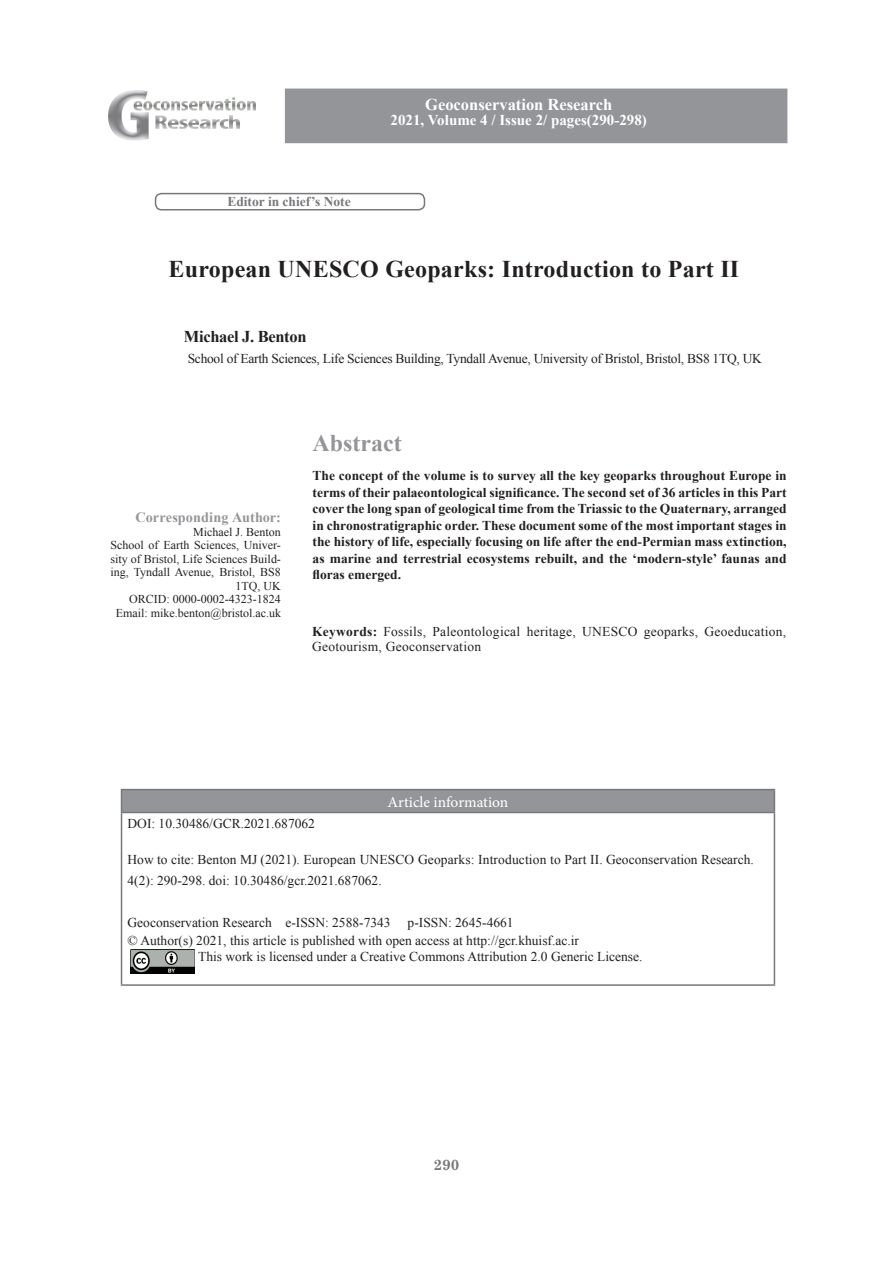
<style>
.page{position:relative;width:893px;height:1263px;background:#fff}
.page>*{position:absolute;margin:0;border:0;box-sizing:border-box;transform-origin:0 0}
.t1{font:700 24px "Times New Roman";letter-spacing:.01em;color:#231f20}
.t2{font:700 24px "Times New Roman";color:#939598}
.t3{font:700 16.5px "Times New Roman";color:#fff}
.t4{font:700 16.5px "Times New Roman";letter-spacing:-.02em;color:#231f20}
.t5{font:700 15px "Times New Roman";color:#fff}
.t6{font:15px "Adobe Hebrew";color:#fff}
.t7{font:700 15px "Century Schoolbook";color:#76787b}
.t8{font:700 14.25px "Times New Roman";letter-spacing:.005em;color:#939598}
.t9{font:700 13.5px/16.5px "Times New Roman";color:#231f20;text-align:justify}
.t10{font:13.5px/21px "Times New Roman";color:#231f20}
.t11{font:13.5px/15px "Times New Roman";letter-spacing:.02em;color:#231f20}
.t12{font:13.5px "Times New Roman";letter-spacing:-.02em;color:#231f20}
.t13{font:700 13.5px "Times New Roman";color:#76787b}
.t14{font:12px/13.5px "Times New Roman";color:#231f20;text-align:right}
.s1{font-weight:700}
</style>
<div class="page">
<div style="left:285px;top:89px;width:502px;height:54px;background:#939598"></div>
<img style="left:108px;top:90px;width:147px;height:51px">
<div style="left:155px;top:193px;width:270px;height:17px;border:2px solid #76787b;border-radius:6px"></div>
<div style="left:122px;top:789px;width:652px;height:23px;background:#939598"></div>
<hr style="left:121px;top:789px;width:654px;height:1px;background:#76787b">
<svg style="left:121px;top:790px;width:1px;height:22px"></svg>
<svg style="left:774px;top:790px;width:1px;height:22px"></svg>
<hr style="left:121px;top:812px;width:654px;height:1px;background:#76787b">
<hr style="left:121px;top:813px;width:1px;height:171px;background:#76787b">
<hr style="left:774px;top:813px;width:1px;height:171px;background:#76787b">
<hr style="left:121px;top:984px;width:654px;height:2px;background:#76787b">
<img style="left:130px;top:950px;width:64px;height:23px">
<p class="t13" style="left:227px;top:192px;width:125px">Editor in chief’s Note</p>
<p class="t3" style="left:425px;top:93px;width:189px">Geoconservation Research</p>
<p class="t5" style="left:391px;top:110px;width:258px">2021, Volume 4 / Issue 2/ pages(290-298)</p>
<p class="t1" style="left:169px;top:252px;width:572px">European UNESCO Geoparks: Introduction to Part II</p>
<p class="t4" style="left:184px;top:325px;width:124px">Michael J. Benton</p>
<p class="t12" style="left:188px;top:350px;width:576px">School of Earth Sciences, Life Sciences Building, Tyndall Avenue, University of Bristol, Bristol, BS8 1TQ, UK</p>
<p class="t8" style="left:136px;top:507px;width:147px">Corresponding Author:</p>
<p class="t14" style="left:193px;top:525px;width:89px">Michael J. Benton</p>
<p class="t14" style="left:111px;top:538px;width:172px">School of Earth Sciences, Univer&shy;sity of Bristol, Life Sciences Build&shy;ing, Tyndall Avenue, Bristol, BS8<br>1TQ, UK</p>
<p class="t14" style="left:129px;top:592px;width:153px">ORCID: 0000-0002-4323-1824</p>
<p class="t14" style="left:116px;top:606px;width:167px">Email: mike.benton@bristol.ac.uk</p>
<p class="t2" style="left:313px;top:426px;width:91px">Abstract</p>
<p class="t9" style="left:313px;top:467px;width:476px">The concept of the volume is to survey all the key geoparks throughout Europe in terms of their palaeontological significance. The second set of 36 articles in this Part cover the long span of geological time from the Triassic to the Quaternary, arranged in chronostratigraphic order. These document some of the most important stages in the history of life, especially focusing on life after the end-Permian mass extinction, as marine and terrestrial ecosystems rebuilt, and the ‘modern-style’ faunas and floras emerged.</p>
<p class="t11" style="left:312px;top:624px;width:476px"><span class="s1">Keywords:</span> Fossils, Paleontological heritage, UNESCO geoparks, Geoeducation,<br>Geotourism, Geoconservation</p>
<p class="t6" style="left:388px;top:792px;width:122px">Article information</p>
<p class="t10" style="left:128px;top:813px;width:189px">DOI: 10.30486/GCR.2021.687062</p>
<p class="t10" style="left:128px;top:849px;width:628px">How to cite: Benton MJ (2021). European UNESCO Geoparks: Introduction to Part II. Geoconservation Research.<br>4(2): 290-298. doi: 10.30486/gcr.2021.687062.</p>
<p class="t10" style="left:128px;top:912px;width:265px">Geoconservation Research e-ISSN: 2588-7343</p>
<p class="t10" style="left:408px;top:912px;width:108px">p-ISSN: 2645-4661</p>
<p class="t10" style="left:128px;top:930px;width:453px">© Author(s) 2021, this article is published with open access at http://gcr.khuisf.ac.ir</p>
<p class="t10" style="left:198px;top:946px;width:446px">This work is licensed under a Creative Commons Attribution 2.0 Generic License.</p>
<p class="t7" style="left:434px;top:1155px;width:27px">290</p>
</div>
